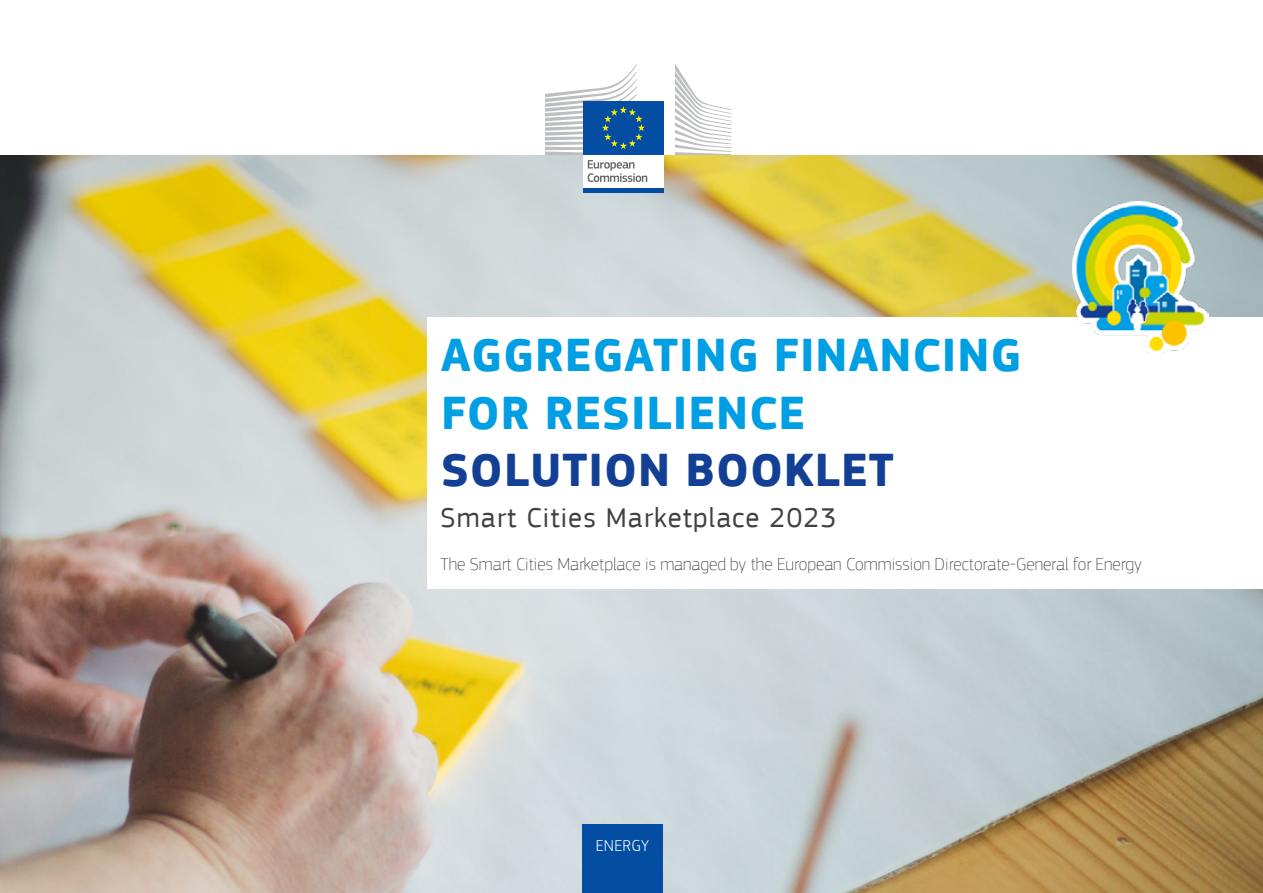
<style>
.page{position:relative;width:1263px;height:893px;background:#fff}
.page>*{position:absolute;margin:0;border:0;box-sizing:border-box;transform-origin:0 0}
.t1{font:700 48px/57.6px "EC Square Sans Pro";letter-spacing:.02em;color:#009ee3}
.t2{font:700 48px "EC Square Sans Pro";letter-spacing:.02em;color:#134094}
.t3{font:28.5px "EC Square Sans Pro";letter-spacing:.04em;color:#414141}
.White_text_on_images{font:100 18px "EC Square Sans Pro";color:#414141}
.t4{font:300 16.5px "EC Square Sans Pro";letter-spacing:.02em;color:#fff}
</style>
<div class="page">
<img style="left:0;top:155px;width:1263px;height:738px">
<div style="left:582px;top:825px;width:81px;height:68px;background:#034ea2"></div>
<div style="left:428px;top:317px;width:835px;height:271px;background:#fff"></div>
<img style="left:1072px;top:202px;width:137px;height:152px">
<div style="left:583px;top:153px;width:80px;height:36px;background:#fff"></div>
<div style="left:583px;top:101px;width:80px;height:54px;background:#034ea2"></div>
<div style="left:583px;top:188px;width:80px;height:5px;background:#034ea2"></div>
<svg style="left:675px;top:64px;width:56px;height:91px"></svg>
<svg style="left:545px;top:64px;width:102px;height:118px"></svg>
<p class="t1" style="left:441px;top:328px;width:582px">AGGREGATING FINANCING<br>FOR RESILIENCE</p>
<p class="t2" style="left:441px;top:442px;width:454px">SOLUTION BOOKLET</p>
<p class="t3" style="left:441px;top:501px;width:397px">Smart Cities Marketplace 2023</p>
<p class="White_text_on_images" style="left:441px;top:554px;width:703px">The Smart Cities Marketplace is managed by the European Commission Directorate-General for Energy</p>
<p class="t4" style="left:596px;top:836px;width:55px">ENERGY</p>
</div>
